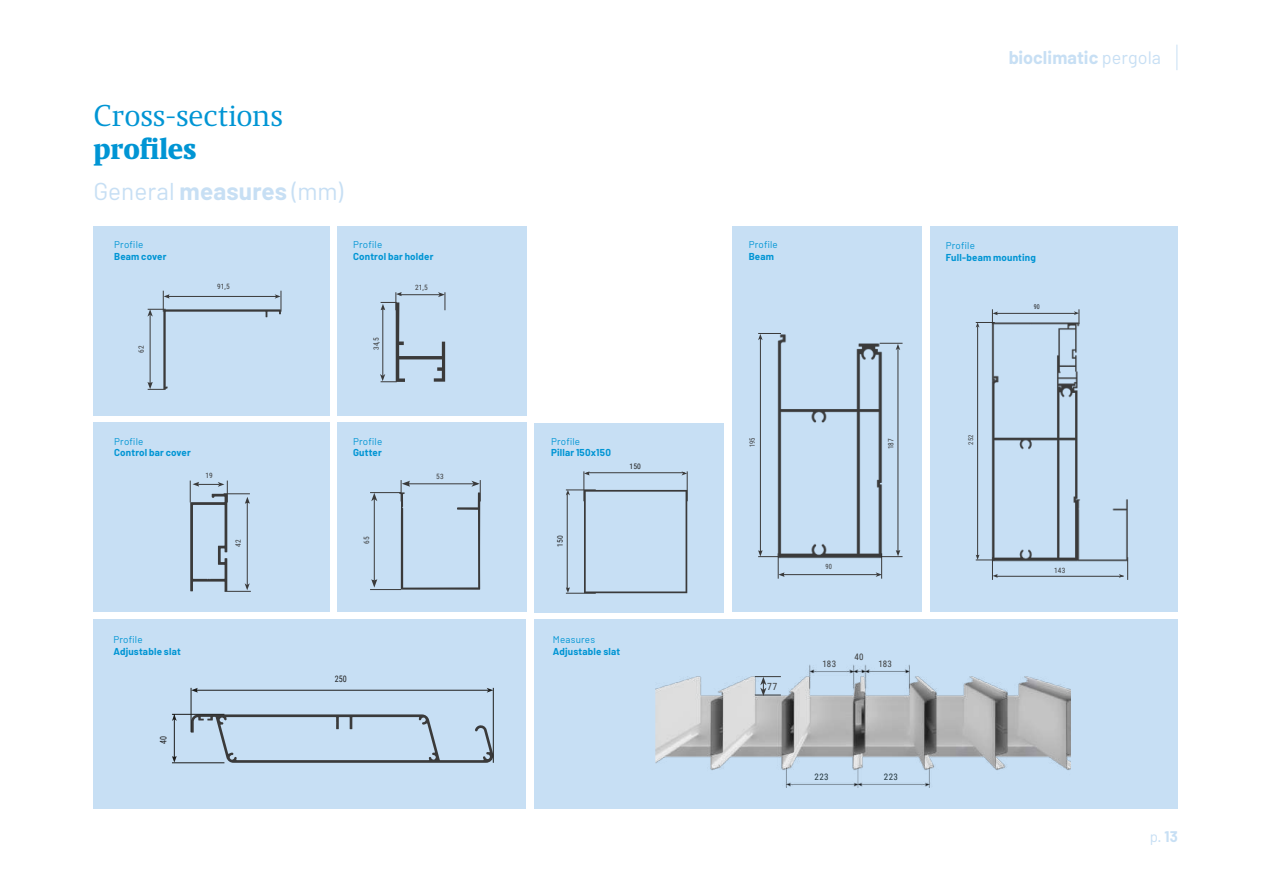
<style>
.page{position:relative;width:1263px;height:893px;background:#fff}
.page>*{position:absolute;margin:0;border:0;box-sizing:border-box;transform-origin:0 0}
.t1{font:30px "Maga";color:#0095d4}
.t2{font:900 30px "Maga";letter-spacing:-.005em;color:#0095d4}
.t3{font:24.3px "Barlow";color:#c7dff4}
.t4{font:700 18px "Barlow";letter-spacing:.005em;color:#c7dff4}
.t5{font:15px "Barlow";color:#c7dff4}
.t6{font:9.9px "Roboto Condensed";color:#3a3a3a}
.t7{font:700 9.75px "Barlow";letter-spacing:.02em;color:#0095d4}
.t8{font:9.75px "Barlow";letter-spacing:.02em;color:#0095d4}
.t9{font:9px "Roboto Condensed";letter-spacing:.04em;color:#3a3a3a}
.t10{font:9px "Roboto Condensed";letter-spacing:.04em;color:#21343b}
.t11{font:9px "Roboto Condensed";color:#1d1d1d;scale:.9 1}
.t12{font:7.65px "Roboto Condensed";color:#1d1d1d}
.t13{font:7.35px "Roboto Condensed";letter-spacing:.02em;color:#3a3a3a}
.t14{font:7.2px "Roboto Condensed";color:#3a3a3a;scale:.9 1}
.t15{font:6.75px "Roboto Condensed";color:#1d1d1d;scale:.9 1}
.t16{font:6.6px "Roboto Condensed";color:#3a3a3a}
.s1{font-weight:700}
.s2{font-weight:400}
</style>
<div class="page">
<div style="left:94px;top:226px;width:236px;height:189px;background:#c7dff4"></div>
<div style="left:94px;top:423px;width:236px;height:189px;background:#c7dff4"></div>
<div style="left:337px;top:226px;width:189px;height:189px;background:#c7dff4"></div>
<div style="left:535px;top:423px;width:189px;height:189px;background:#c7dff4"></div>
<div style="left:337px;top:423px;width:189px;height:189px;background:#c7dff4"></div>
<div style="left:733px;top:226px;width:189px;height:385px;background:#c7dff4"></div>
<div style="left:931px;top:226px;width:247px;height:385px;background:#c7dff4"></div>
<svg style="left:380px;top:292px;width:66px;height:90px"></svg>
<hr style="left:783px;top:574px;width:94px;height:1px;background:#3a3a3a">
<hr style="left:760px;top:338px;width:1px;height:214px;background:#3a3a3a">
<svg style="left:758px;top:550px;width:27px;height:29px"></svg>
<svg style="left:758px;top:333px;width:18px;height:7px"></svg>
<hr style="left:898px;top:348px;width:1px;height:204px;background:#3a3a3a">
<svg style="left:876px;top:550px;width:26px;height:29px"></svg>
<svg style="left:882px;top:343px;width:20px;height:7px"></svg>
<svg style="left:190px;top:481px;width:61px;height:111px"></svg>
<hr style="left:370px;top:589px;width:31px;height:1px;background:#3a3a3a">
<hr style="left:370px;top:492px;width:31px;height:1px;background:#3a3a3a">
<hr style="left:374px;top:497px;width:1px;height:83px;background:#3a3a3a">
<svg style="left:371px;top:579px;width:6px;height:9px"></svg>
<svg style="left:371px;top:493px;width:6px;height:8px"></svg>
<hr style="left:997px;top:576px;width:126px;height:1px;background:#3a3a3a">
<svg style="left:1119px;top:562px;width:9px;height:18px"></svg>
<hr style="left:996px;top:313px;width:79px;height:1px;background:#3a3a3a">
<svg style="left:1074px;top:309px;width:6px;height:11px"></svg>
<hr style="left:977px;top:326px;width:1px;height:230px;background:#3a3a3a">
<svg style="left:976px;top:555px;width:22px;height:25px"></svg>
<svg style="left:976px;top:309px;width:22px;height:19px"></svg>
<svg style="left:584px;top:490px;width:103px;height:103px"></svg>
<hr style="left:566px;top:593px;width:30px;height:1px;background:#3a3a3a">
<hr style="left:566px;top:490px;width:30px;height:1px;background:#3a3a3a">
<hr style="left:567px;top:492px;width:1px;height:98px;background:#3a3a3a">
<svg style="left:566px;top:587px;width:4px;height:6px"></svg>
<svg style="left:566px;top:490px;width:4px;height:5px"></svg>
<hr style="left:584px;top:471px;width:1px;height:30px;background:#3a3a3a">
<hr style="left:687px;top:471px;width:1px;height:30px;background:#3a3a3a">
<hr style="left:587px;top:472px;width:98px;height:1px;background:#3a3a3a">
<svg style="left:584px;top:471px;width:6px;height:4px"></svg>
<svg style="left:681px;top:471px;width:6px;height:4px"></svg>
<div style="left:94px;top:619px;width:432px;height:189px;background:#c7dff4"></div>
<div style="left:534px;top:619px;width:588px;height:189px;background:#c7dff4"></div>
<img style="left:656px;top:664px;width:414px;height:124px">
<svg style="left:755px;top:676px;width:26px;height:20px"></svg>
<svg style="left:191px;top:714px;width:302px;height:49px"></svg>
<hr style="left:191px;top:688px;width:1px;height:44px;background:#1d1d1b">
<hr style="left:493px;top:688px;width:1px;height:75px;background:#1d1d1b">
<hr style="left:196px;top:690px;width:292px;height:1px;background:#1d1d1b">
<svg style="left:191px;top:688px;width:7px;height:5px"></svg>
<svg style="left:487px;top:688px;width:6px;height:5px"></svg>
<hr style="left:172px;top:762px;width:52px;height:1px;background:#1d1d1b">
<hr style="left:172px;top:714px;width:52px;height:1px;background:#1d1d1b">
<hr style="left:174px;top:714px;width:1px;height:44px;background:#1d1d1b">
<svg style="left:172px;top:756px;width:5px;height:7px"></svg>
<svg style="left:172px;top:714px;width:5px;height:7px"></svg>
<div style="left:1100px;top:619px;width:78px;height:189px;background:#c7dff4"></div>
<svg style="left:147px;top:291px;width:135px;height:99px"></svg>
<svg style="left:399px;top:480px;width:82px;height:110px"></svg>
<img style="left:776px;top:333px;width:106px;height:225px">
<img style="left:989px;top:320px;width:140px;height:242px">
<svg style="left:1176px;top:45px;width:1px;height:25px"></svg>
<h1 class="t1" style="left:94px;top:98px;width:191px">Cross-sections</h1>
<h1 class="t2" style="left:94px;top:131px;width:104px">profiles</h1>
<h2 class="t3" style="left:94px;top:176px;width:251px">General <span class="s1">measures</span> (mm)</h2>
<p class="t8" style="left:114px;top:239px;width:31px">Profile</p>
<p class="t7" style="left:114px;top:251px;width:54px">Beam cover</p>
<p class="t13" style="left:217px;top:282px;width:14px">91,5</p>
<p class="t8" style="left:353px;top:239px;width:31px">Profile</p>
<p class="t7" style="left:353px;top:251px;width:82px">Control bar holder</p>
<p class="t13" style="left:415px;top:282px;width:14px">21,5</p>
<p class="t13" style="left:136px;top:353px;width:9px;rotate:-90deg">62</p>
<p class="t13" style="left:371px;top:350px;width:15px;rotate:-90deg">34,5</p>
<p class="t8" style="left:114px;top:435px;width:31px">Profile</p>
<p class="t7" style="left:114px;top:447px;width:78px">Control bar cover</p>
<p class="t8" style="left:353px;top:435px;width:31px">Profile</p>
<p class="t7" style="left:353px;top:447px;width:30px">Gutter</p>
<p class="t13" style="left:205px;top:470px;width:9px">19</p>
<p class="t13" style="left:436px;top:471px;width:9px">53</p>
<p class="t8" style="left:113px;top:634px;width:31px">Profile</p>
<p class="t7" style="left:113px;top:646px;width:69px">Adjustable slat</p>
<p class="t11" style="left:157px;top:744px;width:10px;rotate:-90deg">40</p>
<p class="t13" style="left:233px;top:547px;width:9px;rotate:-90deg">42</p>
<p class="t13" style="left:361px;top:544px;width:9px;rotate:-90deg">65</p>
<p class="t11" style="left:335px;top:672px;width:15px">250</p>
<p class="t8" style="left:551px;top:435px;width:31px">Profile</p>
<p class="t7" style="left:551px;top:447px;width:61px">Pillar 150x150</p>
<p class="t12" style="left:630px;top:461px;width:13px">150</p>
<p class="t12" style="left:555px;top:547px;width:13px;rotate:-90deg">150</p>
<p class="t8" style="left:553px;top:634px;width:44px">Measures</p>
<p class="t7" style="left:553px;top:646px;width:69px">Adjustable slat</p>
<h3 class="t4" style="left:1008px;top:46px;width:154px">bioclimatic <span class="s2">pergola</span></h3>
<p class="t8" style="left:749px;top:239px;width:31px">Profile</p>
<p class="t7" style="left:749px;top:251px;width:27px">Beam</p>
<p class="t8" style="left:946px;top:239px;width:31px">Profile</p>
<p class="t7" style="left:946px;top:251px;width:92px">Full-beam mounting</p>
<p class="t15" style="left:1034px;top:302px;width:8px">90</p>
<p class="t14" style="left:747px;top:447px;width:12px;rotate:-90deg">195</p>
<p class="t13" style="left:886px;top:449px;width:12px;rotate:-90deg">187</p>
<p class="t6" style="left:767px;top:680px;width:12px">77</p>
<p class="t14" style="left:825px;top:561px;width:9px">90</p>
<p class="t9" style="left:823px;top:657px;width:15px">183</p>
<p class="t9" style="left:854px;top:650px;width:11px">40</p>
<p class="t9" style="left:878px;top:657px;width:15px">183</p>
<p class="t10" style="left:814px;top:770px;width:16px">223</p>
<p class="t10" style="left:884px;top:770px;width:16px">223</p>
<p class="t16" style="left:966px;top:445px;width:12px;rotate:-90deg">252</p>
<p class="t13" style="left:1054px;top:565px;width:13px">143</p>
<h3 class="t5" style="left:1149px;top:827px;width:30px">p. <span class="s1">13</span></h3>
</div>
